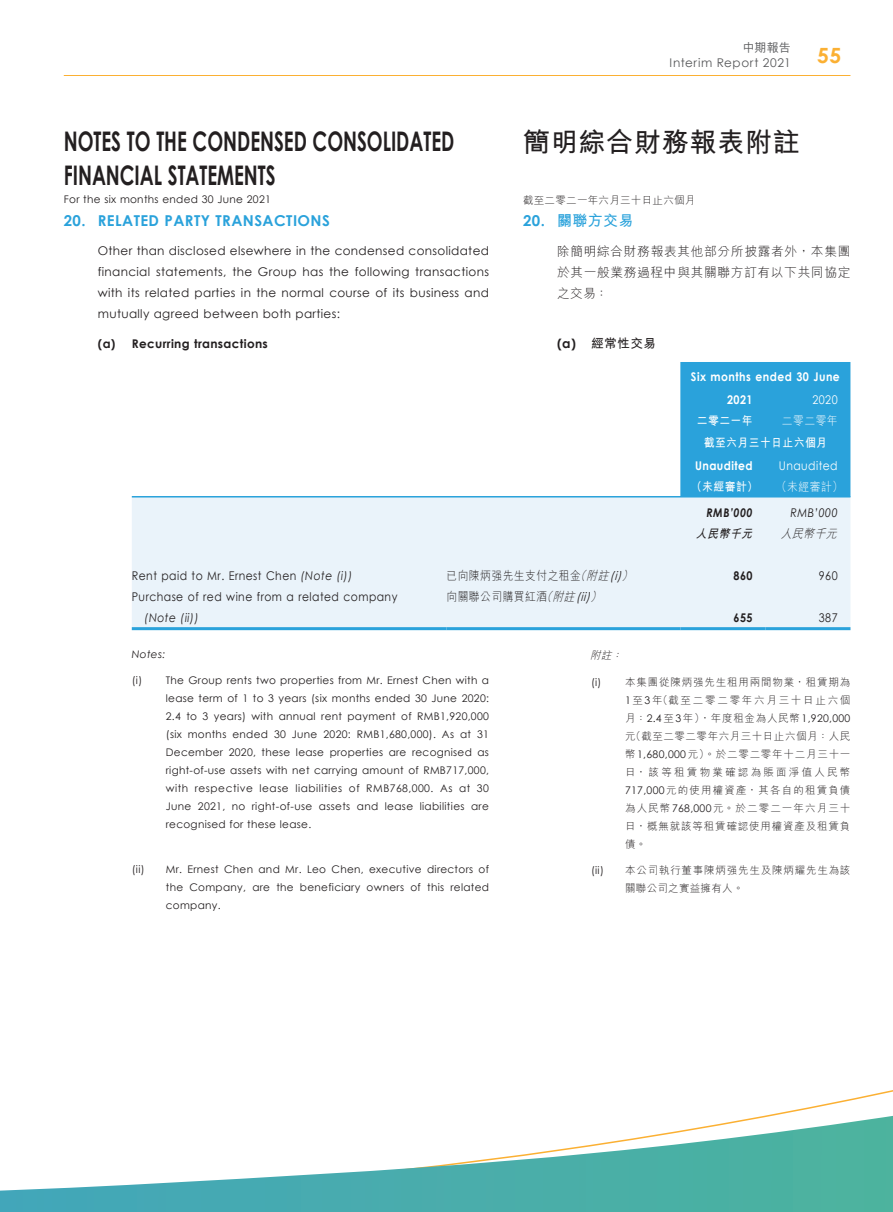
<style>
.page{position:relative;width:893px;height:1212px;background:#fff}
.page>*{position:absolute;margin:0;border:0;box-sizing:border-box;transform-origin:0 0}
.t1{font:700 27px/34.5px "Century Gothic";color:#231f20;scale:.7 1}
.t2{font:27px "M Hei HK Bold E Ten B5 H";letter-spacing:.03em;color:#231f20}
.t3{font:700 21px "Century Gothic";color:#fbb033}
.t4{font:700 15px "Century Gothic";letter-spacing:.03em;color:#2aa2db}
.t5{font:15px "M Hei HK Bold E Ten B5 H";letter-spacing:.03em;color:#2aa2db}
.t6{font:12.75px/21px "M Hei HK Light E Ten B5 H";letter-spacing:.05em;color:#231f20;text-align:justify}
.t7{font:12.75px "M Hei HK Bold E Ten B5 H";letter-spacing:.03em;color:#231f20}
.t8{font:12px/21px "Century Gothic";letter-spacing:.04em;color:#231f20;text-align:justify}
.t9{font:12px "Century Gothic";letter-spacing:.04em;color:#231f20;scale:.9 1}
.t10{font:12px "M Hei HK Light E Ten B5 H";letter-spacing:.04em;color:#231f20;scale:.9 1}
.t11{font:700 12px/22.5px "Century Gothic";letter-spacing:.04em;color:#fff;scale:.9 1}
.t12{font:700 12px "Century Gothic";letter-spacing:.03em;color:#231f20}
.t13{font:12px "M Hei HK Bold E Ten B5 H";letter-spacing:.04em;color:#fff;scale:.9 1}
.t14{font:12px "Century Gothic";letter-spacing:.06em;color:#57585a}
.t15{font:italic 12px "Century Gothic";letter-spacing:.04em;color:#231f20;scale:.9 1}
.t16{font:12px "Century Gothic";letter-spacing:.04em;color:#fff;scale:.9 1}
.t17{font:12px "M Hei HK Light E Ten B5 H";letter-spacing:.04em;color:#fff;scale:.9 1}
.t18{font:italic 700 12px "Century Gothic";letter-spacing:.04em;color:#231f20;scale:.9 1}
.t19{font:700 12px "Century Gothic";letter-spacing:.03em;color:#231f20;scale:.9 1}
.t20{font:italic 12px "M Hei HK Bold E Ten B5 H";color:#231f20;scale:.9 1}
.t21{font:italic 12px "M Hei HK Light E Ten B5 H";color:#231f20;scale:.9 1}
.t22{font:12px "M Hei HK Medium E Ten B5 H";color:#57585a}
.t23{font:10.5px/18px "Century Gothic";letter-spacing:.03em;color:#231f20;text-align:justify}
.t24{font:10.5px/18px "M Hei HK Light E Ten B5 H";letter-spacing:.075em;color:#231f20;text-align:justify}
.t25{font:10.5px "M Hei HK Light E Ten B5 H";letter-spacing:.03em;color:#231f20}
.t26{font:italic 10.5px "Century Gothic";letter-spacing:.03em;color:#231f20}
.t27{font:italic 10.5px "M Hei HK Light E Ten B5 H";color:#231f20}
.s1{font-family:"Century Gothic";font-weight:700}
.s2{font-style:italic}
.s3{font-family:"Century Gothic";font-style:italic}
.s4{font-family:"Century Gothic"}
</style>
<div class="page">
<hr style="left:64px;top:75px;width:786px;height:1px;background:#fbb033">
<svg style="left:0;top:1112px;width:893px;height:100px"></svg>
<div style="left:680px;top:362px;width:170px;height:134px;background:#2aa2db"></div>
<div style="left:132px;top:497px;width:718px;height:130px;background:#eaf3fa"></div>
<hr style="left:132px;top:496px;width:718px;height:1px;background:#2aa2db">
<hr style="left:132px;top:627px;width:314px;height:3px;background:#2aa2db">
<hr style="left:446px;top:627px;width:234px;height:3px;background:#2aa2db">
<hr style="left:680px;top:627px;width:85px;height:3px;background:#2aa2db">
<hr style="left:765px;top:627px;width:85px;height:3px;background:#2aa2db">
<h1 class="t1" style="left:64px;top:123px;width:559px">NOTES TO THE CONDENSED CONSOLIDATED<br>FINANCIAL STATEMENTS</h1>
<p class="t23" style="left:64px;top:190px;width:209px">For the six months ended 30 June 2021</p>
<h3 class="t4" style="left:64px;top:210px;width:268px">20. RELATED PARTY TRANSACTIONS</h3>
<p class="t8" style="left:98px;top:240px;width:393px">Other than disclosed elsewhere in the condensed consolidated financial statements, the Group has the following transactions with its related parties in the normal course of its business and mutually agreed between both parties:</p>
<p class="t12" style="left:98px;top:335px;width:172px">(a) Recurring transactions</p>
<p class="t22" style="left:743px;top:43px;width:50px">中期報告</p>
<p class="t14" style="left:670px;top:55px;width:123px">Interim Report 2021</p>
<h2 class="t3" style="left:817px;top:42px;width:26px">55</h2>
<h1 class="t2" style="left:523px;top:131px;width:278px">簡明綜合財務報表附註</h1>
<p class="t25" style="left:523px;top:196px;width:174px">截至二零二一年六月三十日止六個月</p>
<h3 class="t5" style="left:523px;top:215px;width:112px"><span class="s1">20.</span> 關聯方交易</h3>
<p class="t6" style="left:557px;top:242px;width:295px">除簡明綜合財務報表其他部分所披露者外，本集團於其一般業務過程中與其關聯方訂有以下共同協定之交易 ﹕</p>
<p class="t7" style="left:557px;top:338px;width:101px"><span class="s1">(a)</span> 經常性交易</p>
<p class="t11" style="left:727px;top:365px;width:127px;text-indent:-36px">Six months ended 30 June<br>2021</p>
<p class="t16" style="left:812px;top:392px;width:30px">2020</p>
<p class="t13" style="left:697px;top:416px;width:64px">二零二一年</p>
<p class="t17" style="left:782px;top:416px;width:63px">二零二零年</p>
<p class="t13" style="left:704px;top:438px;width:139px">截至六月三十日止六個月</p>
<p class="t11" style="left:695px;top:454px;width:66px">Unaudited</p>
<p class="t16" style="left:779px;top:458px;width:67px">Unaudited</p>
<p class="t13" style="left:691px;top:482px;width:76px">（未經審計）</p>
<p class="t17" style="left:776px;top:482px;width:76px">（未經審計）</p>
<p class="t18" style="left:706px;top:505px;width:53px">RMB’000</p>
<p class="t15" style="left:791px;top:505px;width:54px">RMB’000</p>
<p class="t20" style="left:696px;top:529px;width:67px">人民幣千元</p>
<p class="t21" style="left:781px;top:529px;width:67px">人民幣千元</p>
<p class="t9" style="left:132px;top:568px;width:246px">Rent paid to Mr. Ernest Chen <span class="s2">(Note (i))</span></p>
<p class="t10" style="left:446px;top:571px;width:211px">已向陳炳强先生支付之租金<span class="s2">（附註</span><span class="s3">(i)</span><span class="s2">）</span></p>
<p class="t19" style="left:734px;top:568px;width:23px">860</p>
<p class="t9" style="left:819px;top:568px;width:22px">960</p>
<p class="t9" style="left:132px;top:589px;width:297px">Purchase of red wine from a related company</p>
<p class="t15" style="left:145px;top:610px;width:62px">(Note (ii))</p>
<p class="t10" style="left:446px;top:592px;width:177px">向關聯公司購買紅酒<span class="s2">（附註</span><span class="s3">(ii)</span><span class="s2">）</span></p>
<p class="t19" style="left:734px;top:610px;width:23px">655</p>
<p class="t9" style="left:819px;top:610px;width:22px">387</p>
<p class="t26" style="left:132px;top:647px;width:35px">Notes:</p>
<p class="t23" style="left:166px;top:671px;width:325px;text-indent:-34px">(i) The Group rents two properties from Mr. Ernest Chen with a lease term of 1 to 3 years (six months ended 30 June 2020:<br>2.4 to 3 years) with annual rent payment of RMB1,920,000 (six months ended 30 June 2020: RMB1,680,000). As at 31<br>December 2020, these lease properties are recognised as right-of-use assets with net carrying amount of RMB717,000, with respective lease liabilities of RMB768,000. As at 30<br>June 2021, no right-of-use assets and lease liabilities are recognised for these lease.</p>
<p class="t23" style="left:132px;top:860px;width:14px">(ii)</p>
<p class="t23" style="left:166px;top:860px;width:325px">Mr. Ernest Chen and Mr. Leo Chen, executive directors of the Company, are the beneficiary owners of this related company.</p>
<p class="t27" style="left:590px;top:651px;width:36px">附註：</p>
<p class="t24" style="left:625px;top:674px;width:227px;text-indent:-34px"><span class="s4">(i)</span> 本集團從陳炳强先生租用兩間物業，租賃期為<span class="s4">1</span>至<span class="s4">3</span>年（截至二零二零年六月三十日止六個月：<span class="s4">2.4</span>至<span class="s4">3</span>年），年度租金為人民幣<span class="s4">1,920,000</span>元（截至二零二零年六月三十日止六個月：人民幣<span class="s4">1,680,000</span>元）。於二零二零年十二月三十一日，該等租賃物業確認為賬面淨值人民幣<span class="s4">717,000</span>元的使用權資產，其各自的租賃負債為人民幣<span class="s4">768,000</span>元。於二零二一年六月三十日，概無就該等租賃確認使用權資產及租賃負債。</p>
<p class="t23" style="left:591px;top:861px;width:14px">(ii)</p>
<p class="t24" style="left:625px;top:863px;width:227px">本公司執行董事陳炳强先生及陳炳耀先生為該關聯公司之實益擁有人。</p>
</div>
